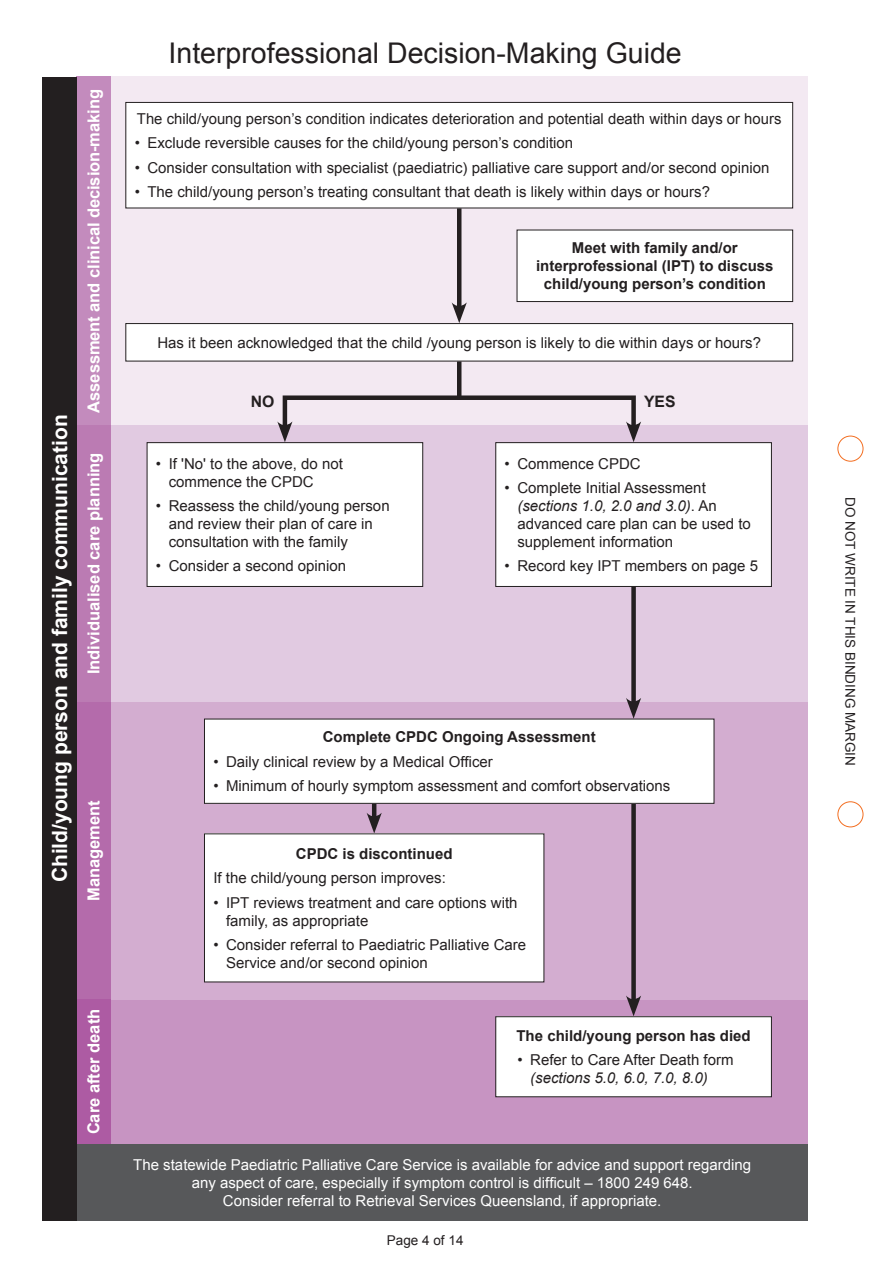
<style>
.page{position:relative;width:893px;height:1263px;background:#fff}
.page>*{position:absolute;margin:0;border:0;box-sizing:border-box;transform-origin:0 0}
.t1{font:28.5px "Arial";color:#231f20}
.t2{font:700 21px "Arial";color:#fff}
.t3{font:700 16.5px "Arial";color:#fff}
.t4{font:700 15.75px "Arial";color:#231f20}
.t5{font:15px/18px "Arial";color:#231f20}
.t6{font:15px/18px "Arial";color:#fff;text-align:center}
.t7{font:700 15px/18px "Arial";color:#231f20;text-align:center}
.t8{font:13.5px "Arial";color:#231f20}
.s1{font-style:italic}
</style>
<div class="page">
<div style="left:77px;top:999px;width:731px;height:145px;background:#c794c2"></div>
<div style="left:77px;top:702px;width:731px;height:297px;background:#d3add0"></div>
<div style="left:631px;top:804px;width:5px;height:200px;background:#231f20"></div>
<svg style="left:626px;top:995px;width:15px;height:21px"></svg>
<div style="left:496px;top:1017px;width:275px;height:80px;background:#fff"></div>
<div style="left:495px;top:1016px;width:277px;height:81px;border:1px solid #231f20"></div>
<div style="left:77px;top:425px;width:731px;height:277px;background:#e1cae1"></div>
<div style="left:77px;top:77px;width:731px;height:348px;background:#f3e9f2"></div>
<div style="left:77px;top:77px;width:34px;height:348px;background:#c38bbd"></div>
<div style="left:77px;top:425px;width:34px;height:277px;background:#bb7bb3"></div>
<div style="left:77px;top:702px;width:34px;height:297px;background:#b46bab"></div>
<div style="left:77px;top:999px;width:34px;height:145px;background:#ad5ba3"></div>
<hr style="left:457px;top:208px;width:4px;height:103px;background:#231f20">
<svg style="left:452px;top:302px;width:15px;height:21px"></svg>
<hr style="left:457px;top:361px;width:4px;height:39px;background:#231f20">
<div style="left:283px;top:395px;width:353px;height:37px;border:4px solid #231f20"></div>
<svg style="left:277px;top:421px;width:15px;height:21px"></svg>
<svg style="left:626px;top:421px;width:15px;height:21px"></svg>
<div style="left:126px;top:102px;width:667px;height:106px;background:#fff"></div>
<div style="left:125px;top:102px;width:668px;height:106px;border:1px solid #231f20"></div>
<div style="left:147px;top:443px;width:276px;height:143px;background:#fff"></div>
<div style="left:147px;top:442px;width:276px;height:145px;border:1px solid #231f20"></div>
<div style="left:496px;top:443px;width:275px;height:143px;background:#fff"></div>
<div style="left:495px;top:442px;width:277px;height:145px;border:1px solid #231f20"></div>
<div style="left:204px;top:719px;width:510px;height:84px;background:#fff"></div>
<div style="left:204px;top:719px;width:510px;height:85px;border:1px solid #231f20"></div>
<hr style="left:372px;top:804px;width:4px;height:17px;background:#231f20">
<svg style="left:367px;top:813px;width:15px;height:20px"></svg>
<div style="left:204px;top:834px;width:340px;height:148px;background:#fff"></div>
<div style="left:517px;top:230px;width:276px;height:72px;background:#fff"></div>
<div style="left:517px;top:230px;width:276px;height:72px;border:1px solid #231f20"></div>
<div style="left:126px;top:324px;width:667px;height:37px;background:#fff"></div>
<div style="left:125px;top:323px;width:668px;height:38px;border:1px solid #231f20"></div>
<div style="left:631px;top:587px;width:5px;height:119px;background:#231f20"></div>
<svg style="left:626px;top:698px;width:15px;height:21px"></svg>
<div style="left:77px;top:1144px;width:731px;height:76px;background:#57585a"></div>
<div style="left:43px;top:77px;width:34px;height:1143px;background:#231f20"></div>
<div style="left:838px;top:436px;width:25px;height:25px;border:1px solid #f36e21;border-radius:50%"></div>
<div style="left:838px;top:801px;width:25px;height:26px;border:1px solid #f36e21;border-radius:50%"></div>
<p class="t2" style="left:46px;top:882px;width:469px;rotate:-90deg">Child/young person and family communication</p>
<p class="t3" style="left:83px;top:413px;width:325px;rotate:-90deg">Assessment and clinical decision-making</p>
<p class="t3" style="left:83px;top:674px;width:223px;rotate:-90deg">Individualised care planning</p>
<p class="t3" style="left:83px;top:901px;width:102px;rotate:-90deg">Management</p>
<p class="t3" style="left:83px;top:1134px;width:127px;rotate:-90deg">Care after death</p>
<p class="t1" style="left:169px;top:35px;width:515px">Interprofessional Decision-Making Guide</p>
<p class="t5" style="left:137px;top:110px;width:646px">The child/young person’s condition indicates deterioration and potential death within days or hours</p>
<p class="t5" style="left:135px;top:134px;width:440px">• Exclude reversible causes for the child/young person’s condition</p>
<p class="t5" style="left:135px;top:159px;width:636px">• Consider consultation with specialist (paediatric) palliative care support and/or second opinion</p>
<p class="t5" style="left:135px;top:183px;width:577px">• The child/young person’s treating consultant that death is likely within days or hours?</p>
<p class="t7" style="left:536px;top:239px;width:239px">Meet with family and/or interprofessional (IPT) to discuss child/young person’s condition</p>
<p class="t5" style="left:157px;top:334px;width:605px">Has it been acknowledged that the child /young person is likely to die within days or hours?</p>
<p class="t4" style="left:251px;top:391px;width:25px">NO</p>
<p class="t4" style="left:644px;top:391px;width:33px">YES</p>
<p class="t5" style="left:169px;top:454px;width:176px;text-indent:-13px">• If 'No' to the above, do not commence the CPDC</p>
<p class="t5" style="left:169px;top:497px;width:222px;text-indent:-13px">• Reassess the child/young person and review their plan of care in consultation with the family</p>
<p class="t5" style="left:156px;top:557px;width:192px">• Consider a second opinion</p>
<p class="t5" style="left:505px;top:454px;width:138px">• Commence CPDC</p>
<p class="t5" style="left:517px;top:479px;width:235px;text-indent:-13px">• Complete Initial Assessment <span class="s1">(sections 1.0, 2.0 and 3.0)</span>. An advanced care plan can be used to supplement information</p>
<p class="t5" style="left:505px;top:557px;width:255px">• Record key IPT members on page 5</p>
<p class="t7" style="left:323px;top:728px;width:274px">Complete CPDC Ongoing Assessment</p>
<p class="t5" style="left:213px;top:752px;width:281px">• Daily clinical review by a Medical Officer</p>
<p class="t5" style="left:213px;top:777px;width:459px">• Minimum of hourly symptom assessment and comfort observations</p>
<p class="t7" style="left:296px;top:845px;width:158px">CPDC is discontinued</p>
<p class="t5" style="left:213px;top:869px;width:234px">If the child/young person improves:</p>
<p class="t5" style="left:226px;top:893px;width:293px;text-indent:-13px">• IPT reviews treatment and care options with family, as appropriate</p>
<p class="t5" style="left:226px;top:936px;width:302px;text-indent:-13px">• Consider referral to Paediatric Palliative Care<br>Service and/or second opinion</p>
<p class="t7" style="left:516px;top:1027px;width:236px">The child/young person has died</p>
<p class="t5" style="left:530px;top:1051px;width:205px;text-indent:-13px">• Refer to Care After Death form <span class="s1">(sections 5.0, 6.0, 7.0, 8.0)</span></p>
<p class="t6" style="left:133px;top:1155px;width:619px">The statewide Paediatric Palliative Care Service is available for advice and support regarding any aspect of care, especially if symptom control is difficult – 1800 249 648.</p>
<p class="t6" style="left:223px;top:1191px;width:440px">Consider referral to Retrieval Services Queensland, if appropriate.</p>
<p class="t8" style="left:387px;top:1231px;width:78px">Page 4 of 14</p>
<p class="t8" style="left:859px;top:497px;width:270px;rotate:90deg">DO NOT WRITE IN THIS BINDING MARGIN</p>
</div>
